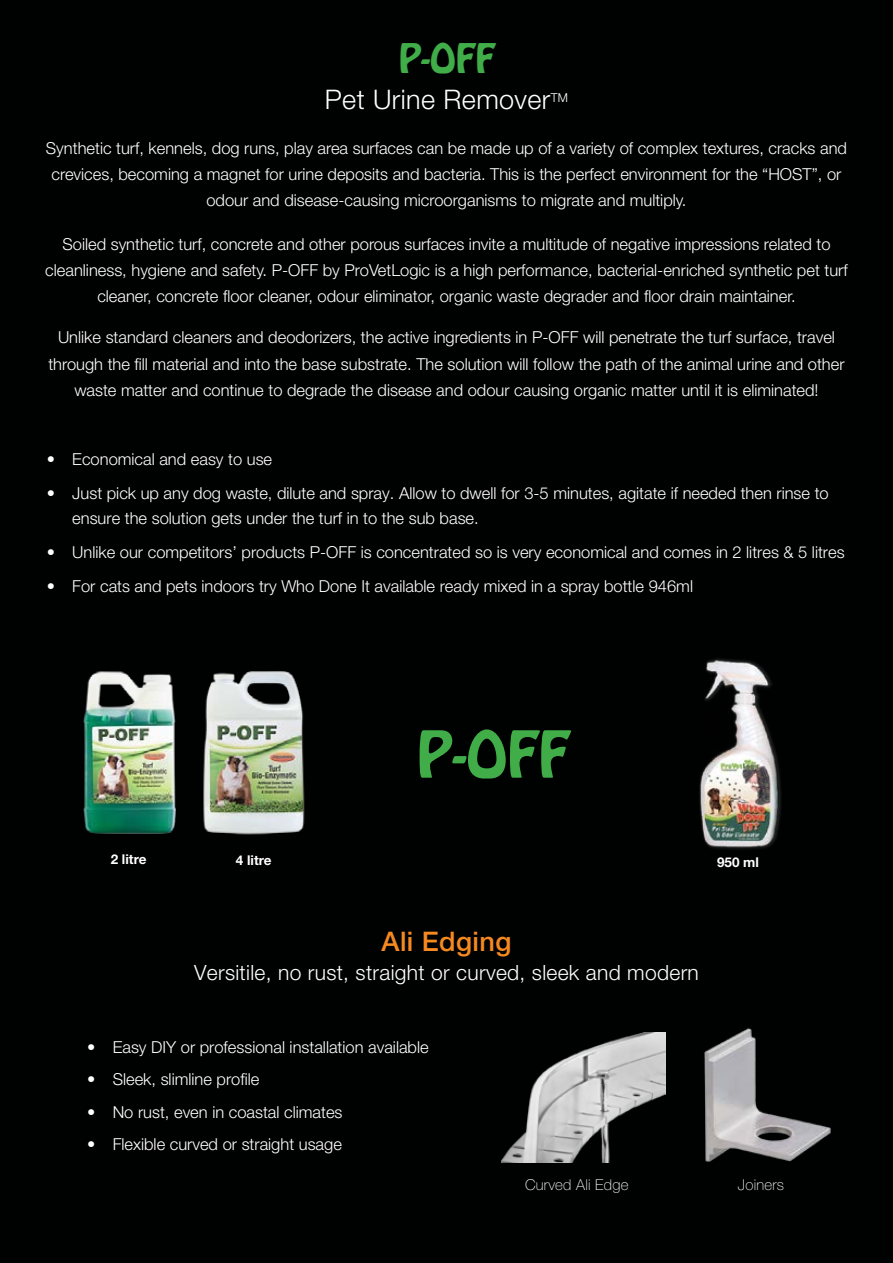
<style>
.page{position:relative;width:893px;height:1263px;background:#000101}
.page>*{position:absolute;margin:0;border:0;box-sizing:border-box;transform-origin:0 0}
.t1{font:57px "Hobo Std";color:#41ad49}
.t2{font:36px "Hobo Std";color:#41ad49}
.t3{font:300 27px "Helvetica Neue LT Std";letter-spacing:.015em;color:#fff}
.t4{font:500 27px "Helvetica Neue LT Std";letter-spacing:.015em;color:#f6891f}
.t5{font:300 21px "Helvetica Neue LT Std";letter-spacing:.015em;color:#fff}
.t6{font:300 16.5px/26.2px "Helvetica Neue LT Std";color:#fff;text-align:center}
.t7{font:300 16.5px/25.5px "Helvetica Neue";color:#fff}
.t8{font:100 15px "Helvetica Neue LT Std";letter-spacing:.015em;color:#fff}
.t9{font:700 13.5px "Helvetica Neue LT Std";color:#fff}
</style>
<div class="page">
<img style="left:83px;top:671px;width:93px;height:163px">
<img style="left:203px;top:671px;width:102px;height:163px">
<img style="left:699px;top:658px;width:82px;height:191px">
<img style="left:501px;top:1032px;width:164px;height:131px">
<img style="left:704px;top:1028px;width:127px;height:134px">
<h2 class="t2" style="left:399px;top:34px;width:98px">P-OFF</h2>
<h3 class="t3" style="left:325px;top:83px;width:245px">Pet Urine Remover<sup>TM</sup></h3>
<p class="t6" style="left:46px;top:134px;width:803px">Synthetic turf, kennels, dog runs, play area surfaces can be made up of a variety of complex textures, cracks and crevices, becoming a magnet for urine deposits and bacteria. This is the perfect environment for the “HOST”, or odour and disease-causing microorganisms to migrate and multiply.</p>
<p class="t6" style="left:45px;top:231px;width:804px">Soiled synthetic turf, concrete and other porous surfaces invite a multitude of negative impressions related to cleanliness, hygiene and safety. P-OFF by ProVetLogic is a high performance, bacterial-enriched synthetic pet turf cleaner, concrete floor cleaner, odour eliminator, organic waste degrader and floor drain maintainer.</p>
<p class="t6" style="left:48px;top:324px;width:798px">Unlike standard cleaners and deodorizers, the active ingredients in P-OFF will penetrate the turf surface, travel through the fill material and into the base substrate. The solution will follow the path of the animal urine and other waste matter and continue to degrade the disease and odour causing organic matter until it is eliminated!</p>
<p class="t7" style="left:47px;top:446px;width:227px">• Economical and easy to use</p>
<p class="t7" style="left:72px;top:480px;width:758px;text-indent:-26px">• Just pick up any dog waste, dilute and spray. Allow to dwell for 3-5 minutes, agitate if needed then rinse to ensure the solution gets under the turf in to the sub base.</p>
<p class="t7" style="left:47px;top:539px;width:799px">• Unlike our competitors’ products P-OFF is concentrated so is very economical and comes in 2 litres &amp; 5 litres</p>
<p class="t7" style="left:47px;top:573px;width:648px">• For cats and pets indoors try Who Done It available ready mixed in a spray bottle 946ml</p>
<h1 class="t1" style="left:417px;top:715px;width:154px">P-OFF</h1>
<p class="t9" style="left:111px;top:850px;width:37px">2 litre</p>
<p class="t9" style="left:236px;top:851px;width:37px">4 litre</p>
<p class="t9" style="left:717px;top:854px;width:43px">950 ml</p>
<h3 class="t4" style="left:382px;top:925px;width:131px">Ali Edging</h3>
<p class="t5" style="left:194px;top:960px;width:506px">Versitile, no rust, straight or curved, sleek and modern</p>
<p class="t7" style="left:87px;top:1034px;width:343px">• Easy DIY or professional installation available</p>
<p class="t7" style="left:87px;top:1066px;width:174px">• Sleek, slimline profile</p>
<p class="t7" style="left:87px;top:1099px;width:257px">• No rust, even in coastal climates</p>
<p class="t7" style="left:87px;top:1131px;width:256px">• Flexible curved or straight usage</p>
<p class="t8" style="left:525px;top:1176px;width:105px">Curved Ali Edge</p>
<p class="t8" style="left:738px;top:1176px;width:48px">Joiners</p>
</div>
